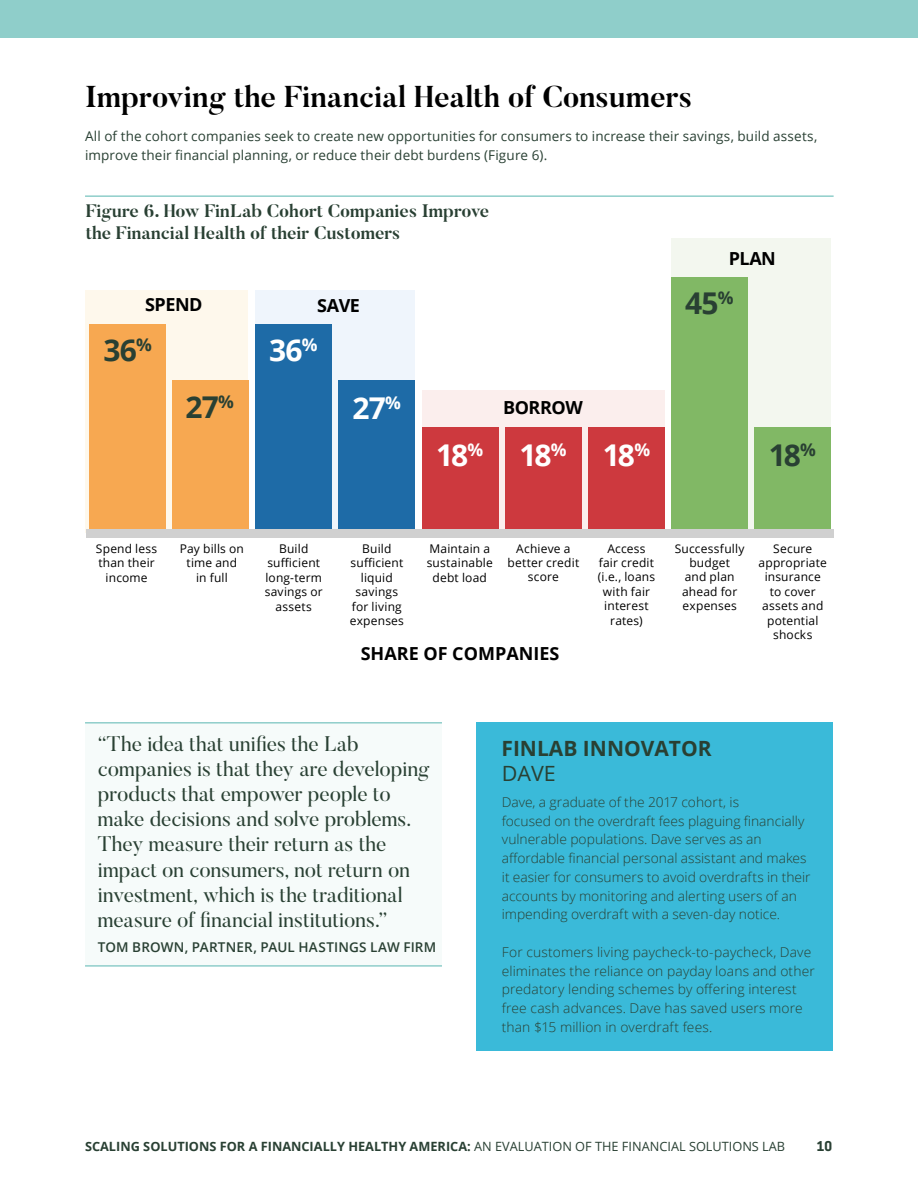
<style>
.page{position:relative;width:918px;height:1188px;background:#fff}
.page>*{position:absolute;margin:0;border:0;box-sizing:border-box;transform-origin:0 0}
.t1{font:700 30px "Butler";color:#000}
.t2{font:700 30px "Open Sans";letter-spacing:-.07em;color:#fff}
.t3{font:700 30px "Open Sans";letter-spacing:-.025em;color:#294033}
.t4{font:21px/25.2px "Butler";color:#294033}
.t5{font:700 21px "Open Sans";color:#294033}
.t6{font:21px "Open Sans";color:#294033}
.t7{font:700 18px/21.6px "Butler";color:#294033}
.t8{font:700 18px "Open Sans";letter-spacing:-.025em;color:#000}
.t9{font:700 18px "Open Sans";color:#000}
.t10{font:300 13.5px/18.8px "Open Sans";letter-spacing:.005em;color:#294033}
.t11{font:13.5px/18.8px "Open Sans";letter-spacing:.01em;color:#294033}
.t12{font:600 13.5px "Open Sans";letter-spacing:.01em;color:#294033}
.t13{font:700 12.75px "Open Sans";color:#294033}
.t14{font:700 12.75px "Cooper Hewitt";color:#294033}
.t15{font:12px/14.4px "Open Sans";letter-spacing:.015em;color:#000;text-align:center}
.s1{font-weight:400}
</style>
<div class="page">
<div style="left:0;top:0;width:918px;height:38px;background:#8fceca"></div>
<div style="left:85px;top:723px;width:357px;height:243px;background:#f6fbfa"></div>
<hr style="left:85px;top:722px;width:357px;height:2px;background:#8fceca">
<hr style="left:85px;top:965px;width:357px;height:2px;background:#8fceca">
<div style="left:476px;top:723px;width:357px;height:328px;background:#3abad9"></div>
<div style="left:86px;top:290px;width:162px;height:243px;background:#fef8ec"></div>
<div style="left:255px;top:290px;width:160px;height:243px;background:#eff5fc"></div>
<div style="left:422px;top:390px;width:243px;height:143px;background:#fbeeed"></div>
<div style="left:671px;top:238px;width:159px;height:295px;background:#f3f7ef"></div>
<div style="left:172px;top:380px;width:77px;height:150px;background:#f7a851"></div>
<div style="left:339px;top:380px;width:76px;height:150px;background:#1e6ba7"></div>
<div style="left:588px;top:427px;width:77px;height:103px;background:#cd393e"></div>
<div style="left:754px;top:427px;width:77px;height:103px;background:#81b865"></div>
<div style="left:89px;top:324px;width:77px;height:206px;background:#f7a851"></div>
<div style="left:255px;top:324px;width:77px;height:206px;background:#1e6ba7"></div>
<div style="left:505px;top:427px;width:76px;height:103px;background:#cd393e"></div>
<div style="left:422px;top:427px;width:76px;height:103px;background:#cd393e"></div>
<div style="left:671px;top:277px;width:77px;height:253px;background:#81b865"></div>
<div style="left:86px;top:529px;width:748px;height:8px;background:#d0d0d0"></div>
<hr style="left:85px;top:195px;width:749px;height:2px;background:#8fceca">
<h1 class="t1" style="left:85px;top:78px;width:608px">Improving the Financial Health of Consumers</h1>
<p class="t11" style="left:85px;top:127px;width:734px">All of the cohort companies seek to create new opportunities for consumers to increase their savings, build assets, improve their financial planning, or reduce their debt burdens (Figure 6).</p>
<h3 class="t7" style="left:86px;top:200px;width:405px">Figure 6. How FinLab Cohort Companies Improve the Financial Health of their Customers</h3>
<h3 class="t8" style="left:145px;top:291px;width:59px">SPEND</h3>
<h1 class="t3" style="left:104px;top:329px;width:50px">36<sup>%</sup></h1>
<h1 class="t3" style="left:186px;top:386px;width:50px">27<sup>%</sup></h1>
<h3 class="t8" style="left:317px;top:293px;width:44px">SAVE</h3>
<h1 class="t2" style="left:269px;top:329px;width:50px">36<sup>%</sup></h1>
<h1 class="t2" style="left:352px;top:387px;width:50px">27<sup>%</sup></h1>
<h1 class="t2" style="left:436px;top:434px;width:49px">18<sup>%</sup></h1>
<h3 class="t8" style="left:503px;top:395px;width:81px">BORROW</h3>
<h1 class="t2" style="left:519px;top:434px;width:49px">18<sup>%</sup></h1>
<h1 class="t2" style="left:603px;top:434px;width:49px">18<sup>%</sup></h1>
<h3 class="t8" style="left:729px;top:246px;width:49px">PLAN</h3>
<h1 class="t3" style="left:685px;top:282px;width:50px">45<sup>%</sup></h1>
<h1 class="t3" style="left:769px;top:434px;width:49px">18<sup>%</sup></h1>
<p class="t15" style="left:96px;top:541px;width:63px">Spend less than their income</p>
<p class="t15" style="left:180px;top:541px;width:66px">Pay bills on time and in full</p>
<p class="t15" style="left:265px;top:541px;width:60px">Build sufficient long-term savings or assets</p>
<p class="t15" style="left:350px;top:541px;width:56px">Build sufficient liquid savings for living expenses</p>
<p class="t15" style="left:427px;top:541px;width:68px">Maintain a sustainable debt load</p>
<p class="t15" style="left:508px;top:541px;width:73px">Achieve a better credit score</p>
<p class="t15" style="left:598px;top:541px;width:59px">Access fair credit (i.e., loans with fair interest rates)</p>
<p class="t15" style="left:675px;top:541px;width:71px">Successfully budget<br>and plan ahead for expenses</p>
<p class="t15" style="left:759px;top:541px;width:70px">Secure appropriate insurance to cover assets and potential shocks</p>
<h3 class="t9" style="left:361px;top:641px;width:200px">SHARE OF COMPANIES</h3>
<p class="t4" style="left:98px;top:730px;width:333px">“The idea that unifies the Lab companies is that they are developing products that empower people to make decisions and solve problems.<br>They measure their return as the impact on consumers, not return on investment, which is the traditional measure of financial institutions.”</p>
<p class="t12" style="left:98px;top:937px;width:340px">TOM BROWN, PARTNER, PAUL HASTINGS LAW FIRM</p>
<h2 class="t5" style="left:502px;top:733px;width:212px">FINLAB INNOVATOR</h2>
<h2 class="t6" style="left:502px;top:759px;width:56px">DAVE</h2>
<p class="t10" style="left:502px;top:792px;width:310px">Dave, a graduate of the 2017 cohort, is<br>focused on the overdraft fees plaguing financially vulnerable populations. Dave serves as an affordable financial personal assistant and makes it easier for consumers to avoid overdrafts in their accounts by monitoring and alerting users of an impending overdraft with a seven-day notice.</p>
<p class="t10" style="left:502px;top:942px;width:315px">For customers living paycheck-to-paycheck, Dave eliminates the reliance on payday loans and other predatory lending schemes by offering interest free cash advances. Dave has saved users more than $15 million in overdraft fees.</p>
<p class="t13" style="left:85px;top:1138px;width:702px">SCALING SOLUTIONS FOR A FINANCIALLY HEALTHY AMERICA: <span class="s1">AN EVALUATION OF THE FINANCIAL SOLUTIONS LAB</span></p>
<p class="t14" style="left:817px;top:1139px;width:17px">10</p>
</div>
